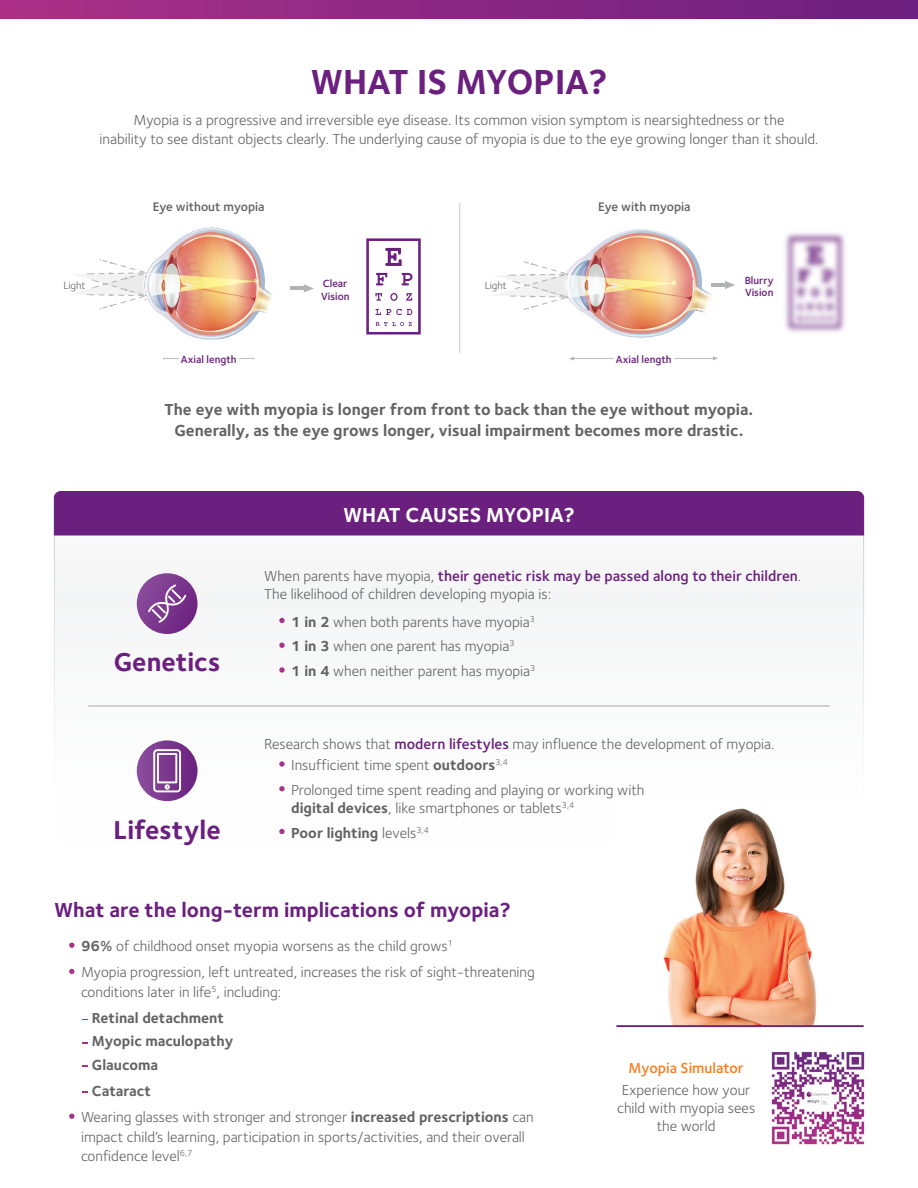
<style>
.page{position:relative;width:918px;height:1188px;background:#fff}
.page>*{position:absolute;margin:0;border:0;box-sizing:border-box;transform-origin:0 0}
.t1{font:700 36px "Foundry Sterling";color:#6b1f7e}
.t2{font:700 26.7px "Foundry Sterling";color:#6b1f7e}
.t3{font:700 21px "Foundry Sterling";color:#6b1f7e}
.t4{font:700 21px "Foundry Sterling";color:#fff}
.t5{font:700 16.5px/21px "Foundry Sterling";color:#636366;text-align:center}
.t6{font:15px/19.5px "Foundry Sterling";color:#636366}
.t7{font:700 15px "Foundry Sterling";color:#636366}
.t8{font:600 15px "Foundry Sterling";color:#f48026}
.t9{font:600 12.9px "Foundry Sterling";color:#636366}
.t10{font:600 10.8px/12.9px "Foundry Sterling";color:#6b1f7e}
.t11{font:10.8px "Foundry Sterling";color:#636366}
.s1{font-weight:600;color:#6b1f7e}
.s2{font-weight:800;font-size:21px;color:#fff}
.s3{font-weight:700}
.s4{font-weight:400}
.s5{font-weight:400;color:#fff}
</style>
<div class="page">
<div style="left:0;top:0;width:918px;height:18px;background:linear-gradient(to right,#ab3087,#6a207f)"></div>
<hr style="left:459px;top:203px;width:1px;height:151px;background:#d3c5dd">
<img style="left:155px;top:227px;width:118px;height:113px">
<svg style="left:366px;top:238px;width:55px;height:97px"></svg>
<svg style="left:74px;top:259px;width:185px;height:51px"></svg>
<svg style="left:304px;top:284px;width:10px;height:9px"></svg>
<hr style="left:290px;top:287px;width:14px;height:3px;background:#b2b4b3">
<img style="left:577px;top:229px;width:136px;height:109px">
<img style="left:785px;top:232px;width:60px;height:101px">
<svg style="left:496px;top:261px;width:180px;height:49px"></svg>
<svg style="left:725px;top:281px;width:10px;height:8px"></svg>
<hr style="left:712px;top:283px;width:13px;height:4px;background:#b2b4b3">
<div style="left:54px;top:492px;width:810px;height:354px;background:#f9f9fa;border-radius:6px"></div>
<svg style="left:137px;top:573px;width:61px;height:61px"></svg>
<svg style="left:146px;top:583px;width:42px;height:41px;background:#8e559e"></svg>
<svg style="left:137px;top:740px;width:61px;height:61px;background:#803e92"></svg>
<svg style="left:152px;top:748px;width:30px;height:45px"></svg>
<hr style="left:88px;top:706px;width:742px;height:1px;background:#a8a9ad">
<img style="left:663px;top:808px;width:154px;height:217px">
<hr style="left:616px;top:1025px;width:248px;height:2px;background:#6b1f7e">
<hr style="left:574px;top:358px;width:139px;height:1px;background:#bcbdc0">
<div style="left:614px;top:355px;width:60px;height:7px;background:#fff"></div>
<svg style="left:569px;top:356px;width:5px;height:5px"></svg>
<svg style="left:713px;top:356px;width:5px;height:4px"></svg>
<hr style="left:164px;top:358px;width:90px;height:1px;background:#bcbdc0">
<div style="left:179px;top:355px;width:60px;height:7px;background:#fff"></div>
<img style="left:771px;top:1051px;width:94px;height:94px">
<div style="left:54px;top:491px;width:810px;height:45px;background:#6b1f7e"></div>
<p class="t1" style="left:310px;top:60px;width:299px">WHAT IS MYOPIA?</p>
<p class="t6" style="left:100px;top:110px;width:720px;text-align:center">Myopia is a progressive and irreversible eye disease. Its common vision symptom is nearsightedness or the<br>inability to see distant objects clearly. The underlying cause of myopia is due to the eye growing longer than it should.</p>
<p class="t11" style="left:63px;top:279px;width:24px">Light</p>
<p class="t9" style="left:153px;top:199px;width:113px">Eye without myopia</p>
<p class="t10" style="left:321px;top:277px;width:30px">Clear<br>Vision</p>
<p class="t11" style="left:485px;top:279px;width:24px">Light</p>
<p class="t9" style="left:598px;top:199px;width:94px">Eye with myopia</p>
<p class="t10" style="left:181px;top:353px;width:57px">Axial length</p>
<p class="t10" style="left:616px;top:353px;width:57px">Axial length</p>
<p class="t10" style="left:745px;top:274px;width:31px">Blurry</p>
<p class="t10" style="left:745px;top:287px;width:30px">Vision</p>
<p class="t5" style="left:165px;top:400px;width:590px">The eye with myopia is longer from front to back than the eye without myopia.<br>Generally, as the eye grows longer, visual impairment becomes more drastic.</p>
<p class="t2" style="left:114px;top:646px;width:108px">Genetics</p>
<p class="t2" style="left:114px;top:814px;width:109px">Lifestyle</p>
<p class="t4" style="left:343px;top:502px;width:233px">WHAT CAUSES MYOPIA?</p>
<p class="t6" style="left:264px;top:567px;width:538px;line-height:18px">When parents have myopia, <span class="s1">their genetic risk may be passed along to their children</span>.<br>The likelihood of children developing myopia is:</p>
<p class="t6" style="left:278px;top:612px;width:259px"><span class="s2">•</span> <span class="s3">1 in 2</span> when both parents have myopia<sup>3</sup></p>
<p class="t6" style="left:278px;top:637px;width:238px"><span class="s2">•</span> <span class="s3">1 in 3</span> when one parent has myopia<sup>3</sup></p>
<p class="t6" style="left:278px;top:661px;width:259px"><span class="s2">•</span> <span class="s3">1 in 4</span> when neither parent has myopia<sup>3</sup></p>
<p class="t6" style="left:264px;top:734px;width:512px">Research shows that <span class="s1">modern lifestyles</span> may influence the development of myopia.</p>
<p class="t6" style="left:278px;top:755px;width:232px"><span class="s2">•</span> Insufficient time spent <span class="s3">outdoors</span><sup>3,4</sup></p>
<p class="t6" style="left:291px;top:781px;width:355px;line-height:18px;text-indent:-14px"><span class="s2">•</span> Prolonged time spent reading and playing or working with <span class="s3">digital devices</span>, like smartphones or tablets<sup>3,4</sup></p>
<p class="t7" style="left:278px;top:824px;width:153px"><span class="s2">•</span> Poor lighting <span class="s4">levels</span><sup>3,4</sup></p>
<p class="t3" style="left:54px;top:897px;width:458px">What are the long-term implications of myopia?</p>
<p class="t6" style="left:68px;top:937px;width:387px"><span class="s2">•</span> <span class="s3">96%</span> of childhood onset myopia worsens as the child grows<sup>1</sup></p>
<p class="t6" style="left:81px;top:963px;width:455px;text-indent:-14px"><span class="s2">•</span> Myopia progression, left untreated, increases the risk of sight-threatening conditions later in life<sup>5</sup>, including:</p>
<p class="t7" style="left:81px;top:1009px;width:145px"><span class="s5">-</span> Retinal detachment</p>
<p class="t7" style="left:81px;top:1032px;width:154px"><span class="s5">-</span> Myopic maculopathy</p>
<p class="t7" style="left:81px;top:1056px;width:79px"><span class="s5">-</span> Glaucoma</p>
<p class="t7" style="left:81px;top:1082px;width:72px"><span class="s5">-</span> Cataract</p>
<p class="t6" style="left:81px;top:1108px;width:454px;text-indent:-14px"><span class="s2">•</span> Wearing glasses with stronger and stronger <span class="s3">increased prescriptions</span> can impact child’s learning, participation in sports/activities, and their overall confidence level<sup>6,7</sup></p>
<p class="t8" style="left:628px;top:1059px;width:117px">Myopia Simulator</p>
<p class="t6" style="left:617px;top:1082px;width:140px;line-height:18px;text-align:center">Experience how your child with myopia sees the world</p>
</div>
